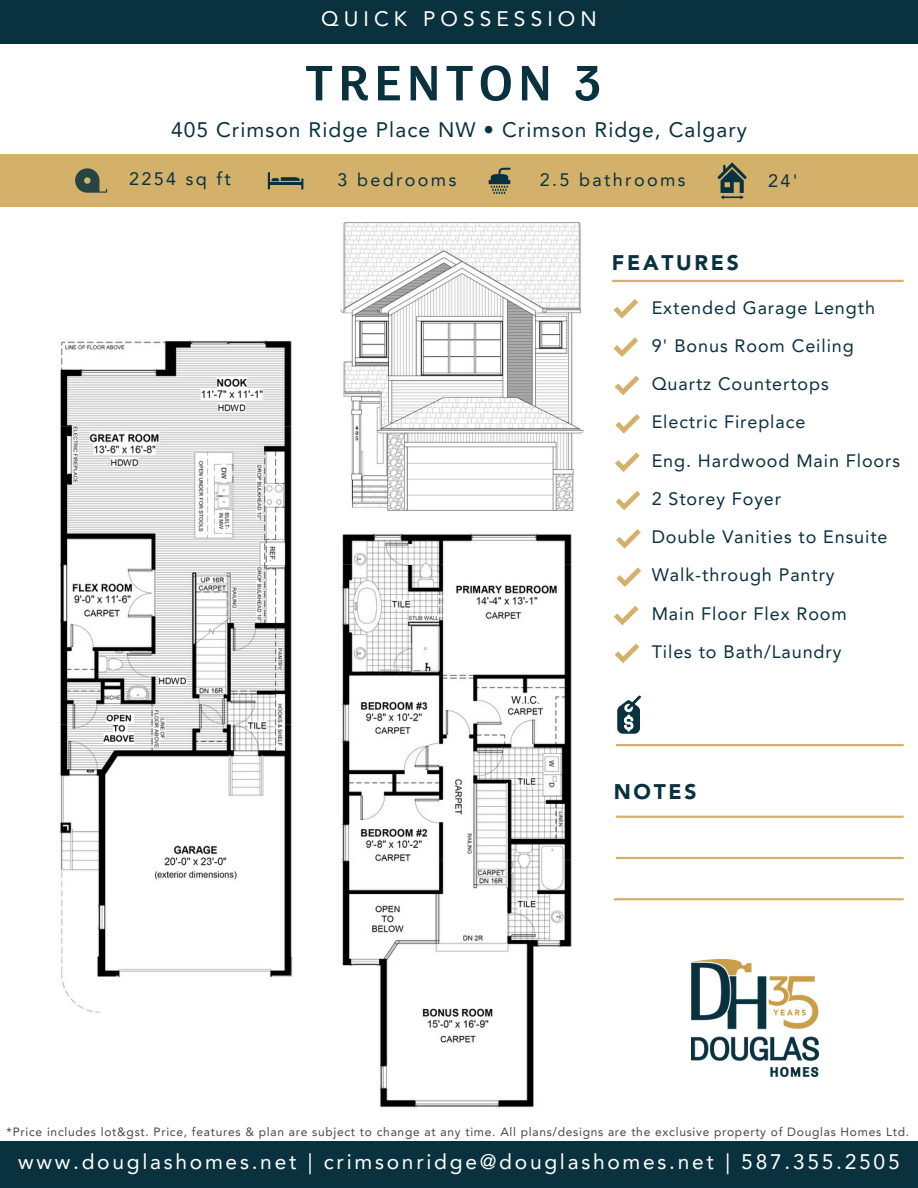
<style>
.page{position:relative;width:918px;height:1188px;background:#fff}
.page>*{position:absolute;margin:0;border:0;box-sizing:border-box;transform-origin:0 0}
.t1{font:51px "Tenso Regular 5";letter-spacing:.1em;color:#09313e}
.t2{font:21px "Avenir LT Pro";letter-spacing:.13em;color:#fff}
.t3{font:21px "Avenir LT Pro";letter-spacing:.05em;color:#09313e}
.t4{font:21px "Avenir LT Pro";letter-spacing:.24em;color:#fff}
.t5{font:900 21px "Avenir LT Std";letter-spacing:.13em;color:#09313e}
.t6{font:18px/38.2px "Avenir LT Pro";letter-spacing:.05em;color:#09313e}
.t7{font:18px "Avenir LT Pro";letter-spacing:.13em;color:#09313e}
.t8{font:12px "Avenir LT Pro";letter-spacing:.06em;color:#444545}
</style>
<div class="page">
<div style="left:0;top:154px;width:918px;height:53px;background:#d3b16b"></div>
<div style="left:0;top:1142px;width:918px;height:46px;background:#09313e"></div>
<div style="left:0;top:0;width:918px;height:44px;background:#09313e"></div>
<svg style="left:614px;top:337px;width:24px;height:20px"></svg>
<svg style="left:615px;top:376px;width:24px;height:19px"></svg>
<svg style="left:616px;top:414px;width:24px;height:20px"></svg>
<svg style="left:615px;top:452px;width:25px;height:20px"></svg>
<svg style="left:616px;top:491px;width:24px;height:19px"></svg>
<svg style="left:616px;top:529px;width:25px;height:20px"></svg>
<svg style="left:617px;top:567px;width:24px;height:20px"></svg>
<hr style="left:612px;top:280px;width:292px;height:2px;background:#c99e47">
<hr style="left:616px;top:744px;width:288px;height:2px;background:#c99e47">
<hr style="left:616px;top:816px;width:288px;height:2px;background:#c99e47">
<hr style="left:616px;top:857px;width:288px;height:2px;background:#c99e47">
<hr style="left:614px;top:898px;width:290px;height:2px;background:#c99e47">
<svg style="left:617px;top:696px;width:24px;height:38px"></svg>
<svg style="left:268px;top:172px;width:35px;height:18px"></svg>
<hr style="left:489px;top:180px;width:21px;height:4px;background:#09313e">
<svg style="left:491px;top:168px;width:19px;height:26px"></svg>
<svg style="left:75px;top:168px;width:32px;height:25px"></svg>
<svg style="left:718px;top:162px;width:29px;height:37px"></svg>
<svg style="left:614px;top:606px;width:25px;height:19px"></svg>
<img style="left:692px;top:959px;width:127px;height:117px">
<svg style="left:615px;top:644px;width:24px;height:19px"></svg>
<svg style="left:614px;top:299px;width:24px;height:20px"></svg>
<img style="left:341px;top:223px;width:243px;height:288px">
<img style="left:60px;top:340px;width:233px;height:673px">
<img style="left:342px;top:533px;width:230px;height:575px">
<p class="t4" style="left:321px;top:11px;width:277px">QUICK POSSESSION</p>
<h5 class="t1" style="left:305px;top:61px;width:297px">TRENTON 3</h5>
<h2 class="t3" style="left:171px;top:122px;width:577px">405 Crimson Ridge Place NW • Crimson Ridge, Calgary</h2>
<h3 class="t6" style="left:129px;top:161px;width:103px">2254 sq ft</h3>
<h1 class="t7" style="left:338px;top:173px;width:120px">3 bedrooms</h1>
<h4 class="t7" style="left:540px;top:173px;width:147px">2.5 bathrooms</h4>
<p class="t6" style="left:768px;top:163px;width:31px">24'</p>
<p class="t5" style="left:612px;top:254px;width:128px">FEATURES</p>
<h5 class="t6" style="left:652px;top:290px;width:250px">Extended Garage Length<br>9' Bonus Room Ceiling<br>Quartz Countertops<br>Electric Fireplace<br>Eng. Hardwood Main Floors<br>2 Storey Foyer<br>Double Vanities to Ensuite<br>Walk-through Pantry<br>Main Floor Flex Room<br>Tiles to Bath/Laundry</h5>
<p class="t5" style="left:614px;top:783px;width:84px">NOTES</p>
<p class="t8" style="left:7px;top:1127px;width:904px">*Price includes lot&amp;gst. Price, features &amp; plan are subject to change at any time. All plans/designs are the exclusive property of Douglas Homes Ltd.</p>
<p class="t2" style="left:18px;top:1154px;width:883px">www.douglashomes.net | crimsonridge@douglashomes.net | 587.355.2505</p>
</div>
